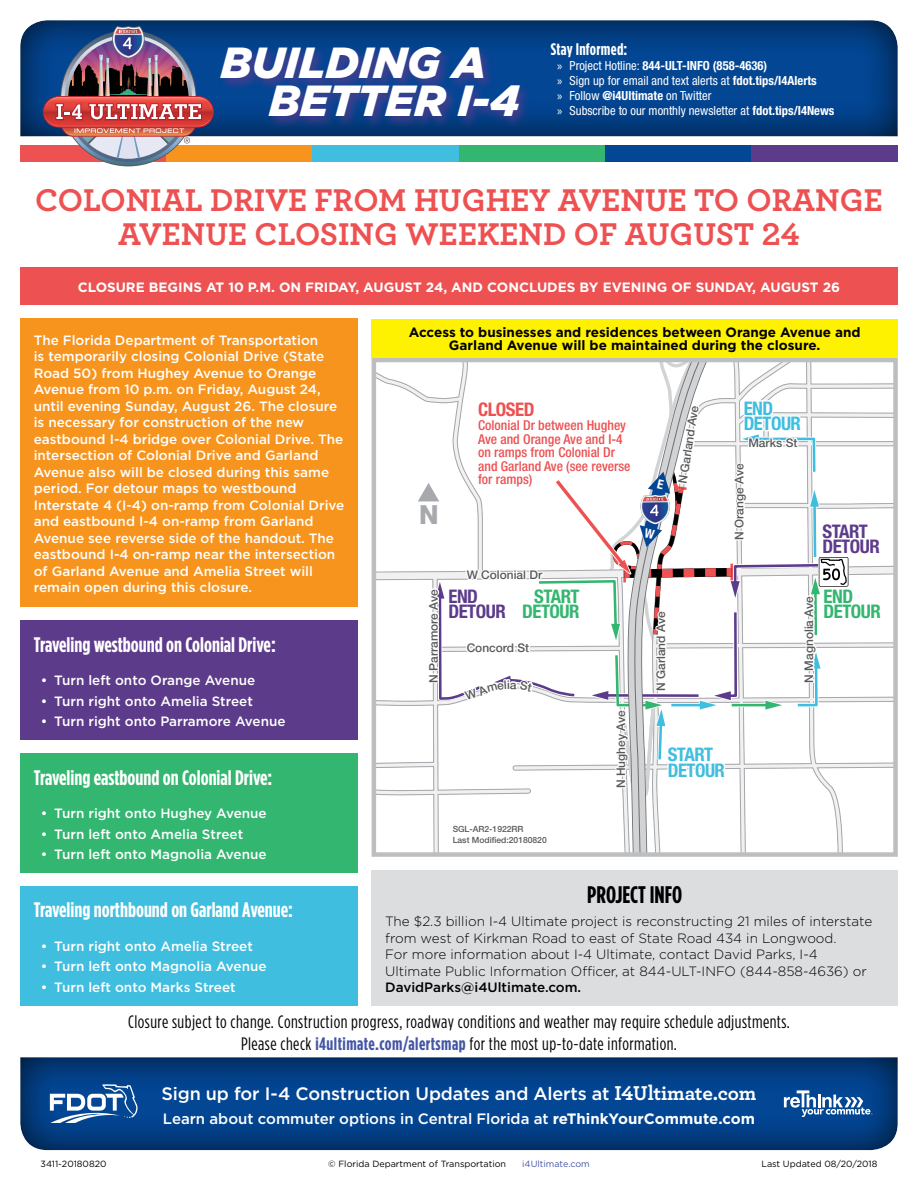
<style>
.page{position:relative;width:918px;height:1188px;background:#fff}
.page>*{position:absolute;margin:0;border:0;box-sizing:border-box;transform-origin:0 0}
.t1{font:italic 900 43.5px/37.5px "Gotham";color:#fff}
.Alert_Header{font:700 33px/34.5px "Archer";color:#ed5152;text-align:center}
.t2{font:800 26.4px "Helvetica Neue";color:#a7a9ac}
.t3{font:700 24px "Gotham Condensed";color:#000}
.body_content{font:700 21px "Gotham Condensed";color:#fff}
.t4{font:700 condensed 18.75px/15.3px "Helvetica Neue";letter-spacing:-.025em;color:#33b66f;text-align:right}
.t5{font:700 condensed 18.75px/15.3px "Helvetica Neue";letter-spacing:-.025em;color:#5d3b8b}
.t6{font:700 condensed 18.75px/15.3px "Helvetica Neue";letter-spacing:-.025em;color:#40bedf}
.t7{font:700 condensed 18.75px "Helvetica Neue";letter-spacing:-.025em;color:#ed5152}
.t8{font:18px/21.6px "Gotham Condensed";letter-spacing:.025em;color:#000;text-align:center}
.t9{font:500 18px "Gotham";letter-spacing:-.01em;color:#fff}
.t10{font:700 16.8px "Gotham Condensed";letter-spacing:.015em;color:#fff}
.t11{font:500 15px "Gotham";color:#fff}
.t12{font:500 condensed 13.65px/13.6px "Helvetica Neue LT Std";color:#ed5152}
.body_content-2{font:500 13.5px/16.5px "Gotham";color:#fff}
.body_content-3{font:300 13.5px/16.5px "Gotham";color:#000}
.body_content-4{font:700 13.5px/13.5px "Gotham";color:#000;text-align:center}
.Alert_Bar{font:700 13.5px "Gotham";color:#fff}
.t13{font:condensed 12.6px/15px "Helvetica Neue LT Std";color:#fff}
.t14{font:500 12px "Helvetica Neue";color:#58595b}
.t15{font:9px "Gotham";color:#000}
.t16{font:9px "Gotham";color:#4456a6}
.t17{font:500 8.55px/10.2px "Helvetica Neue";color:#58595b}
.s1{font-family:"Myriad Pro";font-stretch:normal}
.s2{font-weight:700}
.s3{font-weight:500}
.s4{font-weight:700;color:#4456a6}
.s5{font-family:"Archer";font-weight:700;font-size:21px}
</style>
<div class="page">
<div style="left:20px;top:20px;width:878px;height:118px;background:#000;opacity:.75"></div>
<div style="left:218px;top:44px;width:314px;height:85px;background:#5d3b8b;opacity:.75"></div>
<div style="left:20px;top:145px;width:146px;height:17px;background:#ed5152"></div>
<div style="left:166px;top:145px;width:147px;height:17px;background:#f7941e"></div>
<div style="left:313px;top:145px;width:146px;height:17px;background:#40bedf"></div>
<div style="left:459px;top:145px;width:146px;height:17px;background:#33b66f"></div>
<div style="left:605px;top:145px;width:146px;height:17px;background:#034694"></div>
<div style="left:751px;top:145px;width:147px;height:17px;background:#5d3b8b"></div>
<img style="left:44px;top:24px;width:168px;height:142px">
<div style="left:19px;top:1056px;width:880px;height:96px;background:#000;opacity:.75"></div>
<svg style="left:784px;top:1090px;width:89px;height:27px"></svg>
<svg style="left:50px;top:1084px;width:88px;height:39px"></svg>
<div style="left:372px;top:870px;width:526px;height:136px;background:#dcddde"></div>
<div style="left:20px;top:319px;width:338px;height:288px;background:#f7941e"></div>
<div style="left:20px;top:621px;width:338px;height:119px;background:#5d3b8b"></div>
<div style="left:20px;top:754px;width:338px;height:119px;background:#33b66f"></div>
<div style="left:20px;top:886px;width:338px;height:120px;background:#40bedf"></div>
<div style="left:20px;top:267px;width:878px;height:38px;background:#ed5152"></div>
<div style="left:372px;top:319px;width:526px;height:39px;background:#fff200"></div>
<svg style="left:375px;top:360px;width:521px;height:495px"></svg>
<h1 class="t1" style="left:269px;top:44px;width:252px;text-indent:-48px">BUILDING A<br>BETTER I-4</h1>
<p class="t10" style="left:551px;top:39px;width:78px">Stay Informed:</p>
<p class="t13" style="left:557px;top:58px;width:279px"><span class="s1">»</span> Project Hotline: <span class="s2">844-ULT-INFO (858-4636)<br></span><span class="s1">»</span> Sign up for email and text alerts at <span class="s2">fdot.tips/I4Alerts<br></span><span class="s1">»</span> Follow <span class="s2">@i4Ultimate</span> on Twitter<br><span class="s1">»</span> Subscribe to our monthly newsletter at <span class="s2">fdot.tips/I4News</span></p>
<p class="Alert_Header" style="left:35px;top:180px;width:849px">COLONIAL DRIVE FROM HUGHEY AVENUE TO ORANGE<br>AVENUE CLOSING WEEKEND OF AUGUST 24</p>
<p class="Alert_Bar" style="left:78px;top:278px;width:764px">CLOSURE BEGINS AT 10 P.M. ON FRIDAY, AUGUST 24, AND CONCLUDES BY EVENING OF SUNDAY, AUGUST 26</p>
<p class="body_content-2" style="left:34px;top:331px;width:312px">The Florida Department of Transportation<br>is temporarily closing Colonial Drive (State Road 50) from Hughey Avenue to Orange Avenue from 10 p.m. on Friday, August 24, until evening Sunday, August 26. The closure is necessary for construction of the new eastbound I-4 bridge over Colonial Drive. The intersection of Colonial Drive and Garland Avenue also will be closed during this same period. For detour maps to westbound Interstate 4 (I-4) on-ramp from Colonial Drive and eastbound I-4 on-ramp from Garland Avenue see reverse side of the handout. The eastbound I-4 on-ramp near the intersection of Garland Avenue and Amelia Street will remain open during this closure.</p>
<p class="body_content" style="left:34px;top:632px;width:243px">Traveling westbound on Colonial Drive:</p>
<p class="body_content-2" style="left:41px;top:672px;width:216px">• Turn left onto Orange Avenue</p>
<p class="body_content-2" style="left:41px;top:692px;width:214px">• Turn right onto Amelia Street</p>
<p class="body_content-2" style="left:41px;top:713px;width:246px">• Turn right onto Parramore Avenue</p>
<p class="body_content" style="left:34px;top:765px;width:240px">Traveling eastbound on Colonial Drive:</p>
<p class="body_content-2" style="left:41px;top:805px;width:228px">• Turn right onto Hughey Avenue</p>
<p class="body_content-2" style="left:41px;top:825px;width:204px">• Turn left onto Amelia Street</p>
<p class="body_content-2" style="left:41px;top:846px;width:227px">• Turn left onto Magnolia Avenue</p>
<p class="body_content" style="left:34px;top:898px;width:260px">Traveling northbound on Garland Avenue:</p>
<p class="body_content-2" style="left:41px;top:938px;width:214px">• Turn right onto Amelia Street</p>
<p class="body_content-2" style="left:41px;top:958px;width:227px">• Turn left onto Magnolia Avenue</p>
<p class="body_content-2" style="left:41px;top:978px;width:197px">• Turn left onto Marks Street</p>
<p class="body_content-4" style="left:409px;top:325px;width:453px">Access to businesses and residences between Orange Avenue and<br>Garland Avenue will be maintained during the closure.</p>
<p class="t2" style="left:419px;top:499px;width:21px">N</p>
<p class="t7" style="left:478px;top:398px;width:58px">CLOSED</p>
<p class="t12" style="left:478px;top:418px;width:154px">Colonial Dr between Hughey<br>Ave and Orange Ave and I-4 on ramps from Colonial Dr and Garland Ave (see reverse for ramps)</p>
<p class="t14" style="left:426px;top:683px;width:95px;rotate:-90deg">N Parramore Ave</p>
<p class="t14" style="left:467px;top:568px;width:77px">W Colonial Dr</p>
<p class="t5" style="left:448px;top:588px;width:59px">END<br>DETOUR</p>
<p class="t4" style="left:522px;top:588px;width:59px">START<br>DETOUR</p>
<p class="t14" style="left:467px;top:641px;width:64px">Concord St</p>
<p class="t17" style="left:453px;top:824px;width:96px">SGL-AR2-1922RR<br>Last Modified:20180820</p>
<p class="t14" style="left:614px;top:788px;width:80px;rotate:-90deg">N Hughey Ave</p>
<p class="t14" style="left:675px;top:483px;width:81px;rotate:-81deg">N Garland Ave</p>
<p class="t14" style="left:654px;top:691px;width:81px;rotate:-90deg">N Garland Ave</p>
<p class="t6" style="left:744px;top:400px;width:59px">END<br>DETOUR</p>
<p class="t14" style="left:748px;top:436px;width:51px">Marks St</p>
<p class="t14" style="left:732px;top:540px;width:78px;rotate:-90deg">N Orange Ave</p>
<p class="t5" style="left:822px;top:523px;width:59px">START<br>DETOUR</p>
<p class="t14" style="left:802px;top:683px;width:88px;rotate:-90deg">N Magnolia Ave</p>
<p class="t4" style="left:824px;top:588px;width:59px;text-align:left">END<br>DETOUR</p>
<p class="t6" style="left:668px;top:747px;width:59px">START<br>DETOUR</p>
<p class="t3" style="left:587px;top:881px;width:96px">PROJECT INFO</p>
<p class="body_content-3" style="left:385px;top:913px;width:489px">The $2.3 billion I-4 Ultimate project is reconstructing 21 miles of interstate from west of Kirkman Road to east of State Road 434 in Longwood.<br>For more information about I-4 Ultimate, contact David Parks, I-4<br>Ultimate Public Information Officer, at 844-ULT-INFO (844-858-4636) or <span class="s3">DavidParks@i4Ultimate.com.</span></p>
<h1 class="t8" style="left:128px;top:1011px;width:663px">Closure subject to change. Construction progress, roadway conditions and weather may require schedule adjustments.<br>Please check <span class="s4">i4ultimate.com/alertsmap</span> for the most up-to-date information.</h1>
<h3 class="t9" style="left:162px;top:1082px;width:596px">Sign up for I-4 Construction Updates and Alerts at <span class="s5">I4Ultimate.com</span></h3>
<p class="t11" style="left:163px;top:1109px;width:594px">Learn about commuter options in Central Florida at <span class="s2">reThinkYourCommute.com</span></p>
<p class="t15" style="left:40px;top:1158px;width:68px">3411-20180820</p>
<p class="t15" style="left:328px;top:1158px;width:179px">© Florida Department of Transportation</p>
<p class="t16" style="left:522px;top:1158px;width:69px">i4Ultimate.com</p>
<p class="t15" style="left:761px;top:1158px;width:118px">Last Updated 08/20/2018</p>
</div>
